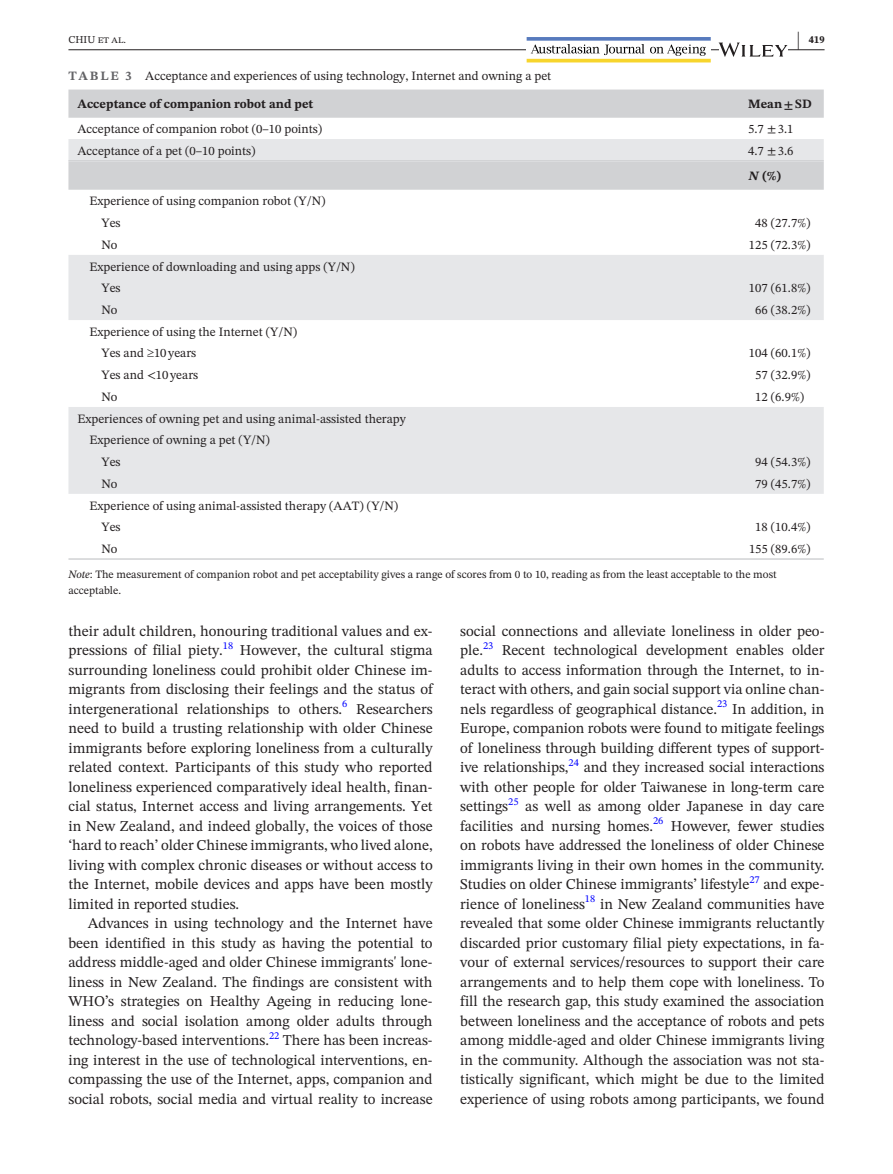
<style>
.page{position:relative;width:893px;height:1174px;background:#fff}
.page>*{position:absolute;margin:0;border:0;box-sizing:border-box;transform-origin:0 0}
.t1{font:700 21px "STIX Two Text";color:#231f20;scale:.42 1}
.t2{font:15px/19.5px "STIX Two Text";letter-spacing:-.005em;color:#231f20;text-align:justify}
.t3{font:12.75px/21.8px "STIX Two Text";color:#231f20}
.t4{font:700 12.75px "STIX Two Text";color:#231f20}
.t5{font:11.25px/15.8px "STIX Two Text";color:#231f20}
.t6{font:10.5px "STIX Two Text";letter-spacing:-.005em;color:#00f}
.t7{font:10.5px "STIX Two Text";color:#231f20}
.t8{font:700 10.5px "STIX Two Text";color:#231f20}
.s1{font-weight:700;color:#636366}
.s2{font-family:"STIX"}
.s3{font-weight:700;font-style:italic}
.s4{font-weight:700}
.s5{font-style:italic}
</style>
<div class="page">
<hr style="left:68px;top:49px;width:756px;height:1px;background:#231f20">
<div style="left:527px;top:37px;width:184px;height:25px;background:linear-gradient(to right,#fff,#fff)"></div>
<hr style="left:527px;top:59px;width:184px;height:3px;background:#f7d52d">
<svg style="left:527px;top:37px;width:184px;height:4px"></svg>
<svg style="left:531px;top:44px;width:175px;height:12px"></svg>
<svg style="left:719px;top:43px;width:68px;height:14px"></svg>
<div style="left:68px;top:90px;width:756px;height:28px;background:#d1d2d4"></div>
<svg style="left:68px;top:139px;width:756px;height:51px;background:#dadbdd"></svg>
<svg style="left:68px;top:255px;width:756px;height:239px;fill:#e6e7e9"></svg>
<hr style="left:68px;top:558px;width:672px;height:2px;background:#d1d2d4">
<hr style="left:740px;top:558px;width:84px;height:2px;background:#d1d2d4">
<h1 class="t1" style="left:797px;top:24px;width:8px">|</h1>
<p class="t7" style="left:68px;top:32px;width:59px">CHIU et al.</p>
<p class="t8" style="left:809px;top:32px;width:17px">419</p>
<p class="t3" style="left:68px;top:65px;width:484px"><span class="s1">TABLE 3</span> Acceptance and experiences of using technology, Internet and owning a pet</p>
<p class="t4" style="left:77px;top:95px;width:238px">Acceptance of companion robot and pet</p>
<p class="t4" style="left:748px;top:95px;width:65px">Mean<span class="s2">±</span>SD</p>
<p class="t3" style="left:77px;top:118px;width:246px">Acceptance of companion robot (0–10 points)</p>
<p class="t3" style="left:748px;top:118px;width:47px">5.7 ±3.1</p>
<p class="t3" style="left:77px;top:140px;width:180px">Acceptance of a pet (0–10 points)</p>
<p class="t3" style="left:748px;top:138px;width:47px;line-height:25.7px">4.7 ±3.6<br><span class="s3">N</span> <span class="s4">(%)</span></p>
<p class="t3" style="left:101px;top:190px;width:226px;text-indent:-12px">Experience of using companion robot (Y/N)<br>Yes</p>
<p class="t3" style="left:755px;top:212px;width:57px">48 (27.7%)</p>
<p class="t3" style="left:101px;top:234px;width:18px">No</p>
<p class="t3" style="left:749px;top:234px;width:63px">125 (72.3%)</p>
<p class="t3" style="left:101px;top:255px;width:255px;text-indent:-12px">Experience of downloading and using apps (Y/N)<br>Yes</p>
<p class="t3" style="left:749px;top:277px;width:63px">107 (61.8%)</p>
<p class="t3" style="left:101px;top:299px;width:18px">No</p>
<p class="t3" style="left:755px;top:299px;width:57px">66 (38.2%)</p>
<p class="t3" style="left:101px;top:320px;width:197px;text-indent:-12px">Experience of using the Internet (Y/N)<br>Yes and ≥10 years</p>
<p class="t3" style="left:749px;top:342px;width:63px">104 (60.1%)</p>
<p class="t3" style="left:101px;top:364px;width:98px">Yes and &lt;10 years</p>
<p class="t3" style="left:755px;top:364px;width:57px">57 (32.9%)</p>
<p class="t3" style="left:101px;top:386px;width:18px">No</p>
<p class="t3" style="left:755px;top:386px;width:50px">12 (6.9%)</p>
<p class="t3" style="left:77px;top:407px;width:330px">Experiences of owning pet and using animal-assisted therapy</p>
<p class="t3" style="left:89px;top:429px;width:182px">Experience of owning a pet (Y/N)</p>
<p class="t3" style="left:101px;top:451px;width:21px">Yes</p>
<p class="t3" style="left:755px;top:451px;width:57px">94 (54.3%)</p>
<p class="t3" style="left:101px;top:472px;width:18px">No</p>
<p class="t3" style="left:755px;top:472px;width:57px">79 (45.7%)</p>
<p class="t3" style="left:101px;top:494px;width:298px;text-indent:-12px">Experience of using animal-assisted therapy (AAT) (Y/N)<br>Yes</p>
<p class="t3" style="left:755px;top:516px;width:57px">18 (10.4%)</p>
<p class="t3" style="left:101px;top:538px;width:18px">No</p>
<p class="t3" style="left:749px;top:538px;width:63px">155 (89.6%)</p>
<p class="t5" style="left:68px;top:566px;width:710px"><span class="s5">Note</span>: The measurement of companion robot and pet acceptability gives a range of scores from 0 to 10, reading as from the least acceptable to the most acceptable.</p>
<p class="t2" style="left:68px;top:621px;width:366px">their adult children, honouring traditional values and ex&shy;pressions of filial piety.</p>
<p class="t6" style="left:223px;top:637px;width:12px">18</p>
<p class="t2" style="left:68px;top:640px;width:366px;text-indent:171px">However, the cultural stigma surrounding loneliness could prohibit older Chinese im&shy;migrants from disclosing their feelings and the status of intergenerational relationships to others.</p>
<p class="t6" style="left:342px;top:696px;width:7px">6</p>
<p class="t2" style="left:68px;top:699px;width:366px;text-indent:288px">Researchers need to build a trusting relationship with older Chinese immigrants before exploring loneliness from a culturally related context. Participants of this study who reported loneliness experienced comparatively ideal health, finan&shy;cial status, Internet access and living arrangements. Yet in New Zealand, and indeed globally, the voices of those ‘hard to reach’ older Chinese immigrants, who lived alone, living with complex chronic diseases or without access to the Internet, mobile devices and apps have been mostly limited in reported studies.</p>
<p class="t2" style="left:68px;top:913px;width:366px;text-indent:19px">Advances in using technology and the Internet have been identified in this study as having the potential to address middle-aged and older Chinese immigrants' lone&shy;liness in New Zealand. The findings are consistent with WHO’s strategies on Healthy Ageing in reducing lone&shy;liness and social isolation among older adults through technology-based interventions.<sup>22</sup> There has been increas&shy;ing interest in the use of technological interventions, en&shy;compassing the use of the Internet, apps, companion and social robots, social media and virtual reality to increase</p>
<p class="t2" style="left:460px;top:621px;width:366px">social connections and alleviate loneliness in older peo&shy;ple.<sup>23</sup></p>
<p class="t2" style="left:460px;top:640px;width:366px;text-indent:41px">Recent technological development enables older adults to access information through the Internet, to in&shy;teract with others, and gain social support via online chan&shy;nels regardless of geographical distance.</p>
<p class="t6" style="left:717px;top:696px;width:12px">23</p>
<p class="t2" style="left:460px;top:699px;width:366px;text-indent:272px">In addition, in Europe, companion robots were found to mitigate feelings of loneliness through building different types of support&shy;ive relationships,</p>
<p class="t6" style="left:569px;top:754px;width:12px">24</p>
<p class="t2" style="left:460px;top:757px;width:366px;text-indent:123px">and they increased social interactions with other people for older Taiwanese in long-term care settings</p>
<p class="t6" style="left:508px;top:793px;width:12px">25</p>
<p class="t2" style="left:460px;top:796px;width:366px;text-indent:65px">as well as among older Japanese in day care facilities and nursing homes.</p>
<p class="t6" style="left:653px;top:813px;width:12px">26</p>
<p class="t2" style="left:460px;top:816px;width:366px;text-indent:210px">However, fewer studies on robots have addressed the loneliness of older Chinese immigrants living in their own homes in the community.<br>Studies on older Chinese immigrants’ lifestyle</p>
<p class="t6" style="left:749px;top:871px;width:12px">27</p>
<p class="t2" style="left:763px;top:874px;width:63px">and expe-</p>
<p class="t2" style="left:460px;top:894px;width:126px">rience of loneliness</p>
<p class="t6" style="left:585px;top:891px;width:12px">18</p>
<p class="t2" style="left:460px;top:894px;width:366px;text-indent:140px">in New Zealand communities have revealed that some older Chinese immigrants reluctantly discarded prior customary filial piety expectations, in fa&shy;vour of external services/resources to support their care arrangements and to help them cope with loneliness. To fill the research gap, this study examined the association between loneliness and the acceptance of robots and pets among middle-aged and older Chinese immigrants living in the community. Although the association was not sta&shy;tistically significant, which might be due to the limited experience of using robots among participants, we found</p>
</div>
